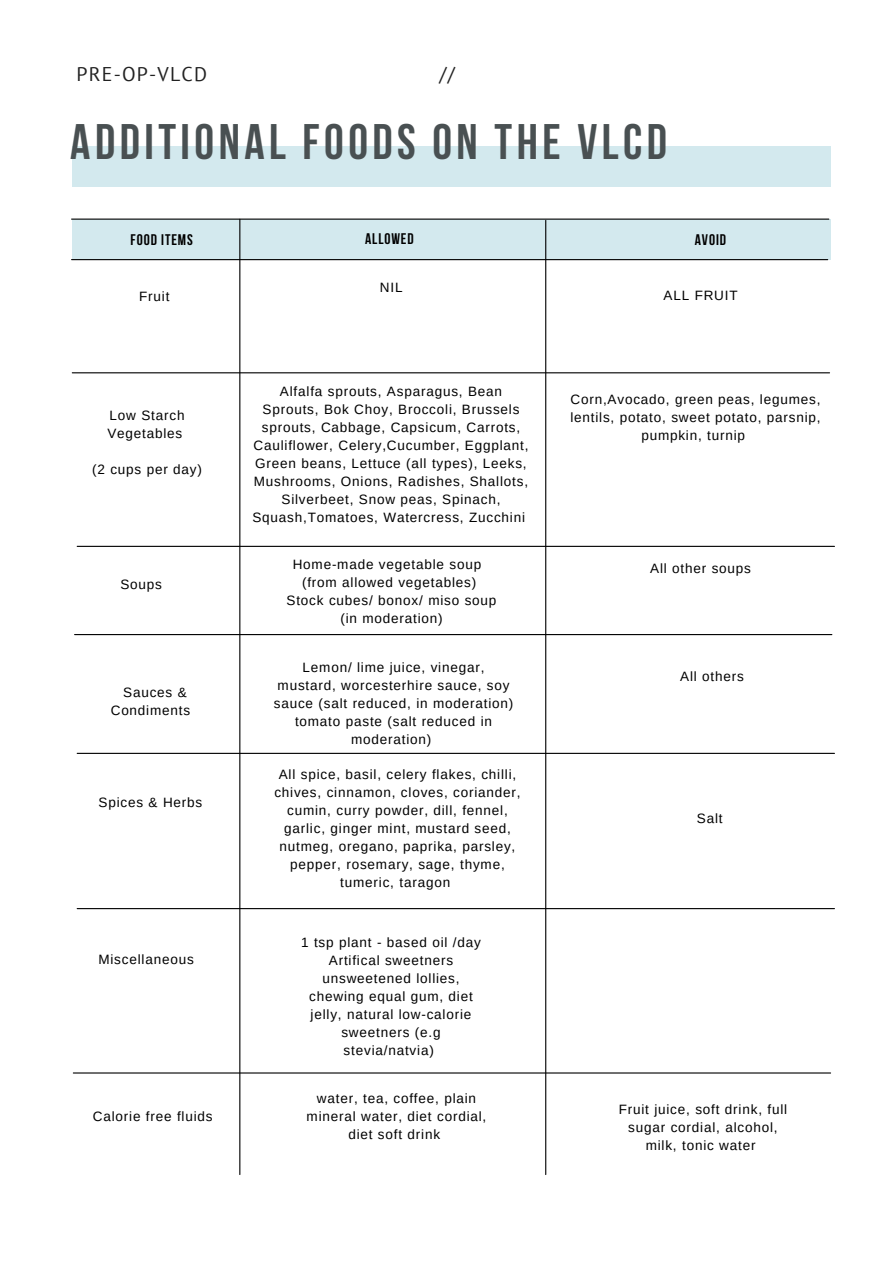
<style>
.page{position:relative;width:894px;height:1264px;background:#fff}
.page>*{position:absolute;margin:0;border:0;box-sizing:border-box;transform-origin:0 0}
.t1{font:700 49.65px "Bebas Neue";letter-spacing:.09em;color:#495052}
.t2{font:19.8px "PT Sans";letter-spacing:.06em;color:#222}
.t3{font:700 15.3px "Bebas Neue";letter-spacing:.06em;color:#000}
.t4{font:13.5px/18px "Arimo";letter-spacing:.06em;color:#000;text-align:center}
</style>
<div class="page">
<div style="left:73px;top:146px;width:757px;height:41px;background:#d3e9ee"></div>
<div style="left:72px;top:219px;width:758px;height:41px;background:#d3e9ee"></div>
<hr style="left:72px;top:218px;width:756px;height:2px;background:#000">
<hr style="left:72px;top:259px;width:755px;height:1px;background:#000">
<hr style="left:72px;top:372px;width:757px;height:1px;background:#000">
<hr style="left:77px;top:546px;width:757px;height:1px;background:#000">
<hr style="left:239px;top:219px;width:1px;height:955px;background:#000">
<hr style="left:545px;top:220px;width:1px;height:954px;background:#000">
<hr style="left:75px;top:634px;width:756px;height:1px;background:#000">
<hr style="left:77px;top:752px;width:757px;height:2px;background:#000">
<hr style="left:77px;top:908px;width:757px;height:1px;background:#000">
<hr style="left:73px;top:1072px;width:757px;height:1px;background:#000">
<p class="t2" style="left:77px;top:61px;width:132px">PRE-OP-VLCD</p>
<p class="t2" style="left:439px;top:61px;width:17px">//</p>
<p class="t1" style="left:70px;top:121px;width:598px">ADDITIONAL FOODS ON THE VLCD</p>
<p class="t3" style="left:130px;top:234px;width:64px">FOOD ITEMS</p>
<p class="t3" style="left:365px;top:232px;width:50px">ALLOWED</p>
<p class="t3" style="left:694px;top:234px;width:33px">AVOID</p>
<p class="t4" style="left:139px;top:287px;width:32px">Fruit</p>
<p class="t4" style="left:110px;top:406px;width:76px">Low Starch</p>
<p class="t4" style="left:107px;top:424px;width:76px">Vegetables</p>
<p class="t4" style="left:92px;top:460px;width:111px">(2 cups per day)</p>
<p class="t4" style="left:120px;top:575px;width:43px">Soups</p>
<p class="t4" style="left:111px;top:683px;width:81px;text-align:right">Sauces &amp;<br>Condiments</p>
<p class="t4" style="left:99px;top:793px;width:105px">Spices &amp; Herbs</p>
<p class="t4" style="left:98px;top:950px;width:97px">Miscellaneous</p>
<p class="t4" style="left:93px;top:1107px;width:121px">Calorie free fluids</p>
<p class="t4" style="left:380px;top:278px;width:24px">NIL</p>
<p class="t4" style="left:252px;top:382px;width:277px">Alfalfa sprouts, Asparagus, Bean Sprouts, Bok Choy, Broccoli, Brussels sprouts, Cabbage, Capsicum, Carrots, Cauliflower, Celery,Cucumber, Eggplant, Green beans, Lettuce (all types), Leeks, Mushrooms, Onions, Radishes, Shallots, Silverbeet, Snow peas, Spinach, Squash,Tomatoes, Watercress, Zucchini</p>
<p class="t4" style="left:292px;top:555px;width:190px">Home-made vegetable soup</p>
<p class="t4" style="left:302px;top:573px;width:176px">(from allowed vegetables)</p>
<p class="t4" style="left:286px;top:591px;width:211px">Stock cubes/ bonox/ miso soup</p>
<p class="t4" style="left:340px;top:609px;width:104px">(in moderation)</p>
<p class="t4" style="left:663px;top:286px;width:76px">ALL FRUIT</p>
<p class="t4" style="left:570px;top:390px;width:252px">Corn,Avocado, green peas, legumes, lentils, potato, sweet potato, parsnip, pumpkin, turnip</p>
<p class="t4" style="left:650px;top:559px;width:102px">All other soups</p>
<p class="t4" style="left:274px;top:658px;width:241px">Lemon/ lime juice, vinegar, mustard, worcesterhire sauce, soy sauce (salt reduced, in moderation) tomato paste (salt reduced in moderation)</p>
<p class="t4" style="left:680px;top:667px;width:65px">All others</p>
<p class="t4" style="left:274px;top:765px;width:248px">All spice, basil, celery flakes, chilli, chives, cinnamon, cloves, coriander, cumin, curry powder, dill, fennel, garlic, ginger mint, mustard seed, nutmeg, oregano, paprika, parsley, pepper, rosemary, sage, thyme, tumeric, taragon</p>
<p class="t4" style="left:696px;top:809px;width:27px">Salt</p>
<p class="t4" style="left:301px;top:933px;width:181px">1 tsp plant - based oil /day</p>
<p class="t4" style="left:309px;top:951px;width:165px">Artifical sweetners unsweetened lollies, chewing equal gum, diet jelly, natural low-calorie sweetners (e.g stevia/natvia)</p>
<p class="t4" style="left:306px;top:1089px;width:181px">water, tea, coffee, plain mineral water, diet cordial, diet soft drink</p>
<p class="t4" style="left:618px;top:1099px;width:170px">Fruit juice, soft drink, full sugar cordial, alcohol, milk, tonic water</p>
</div>
